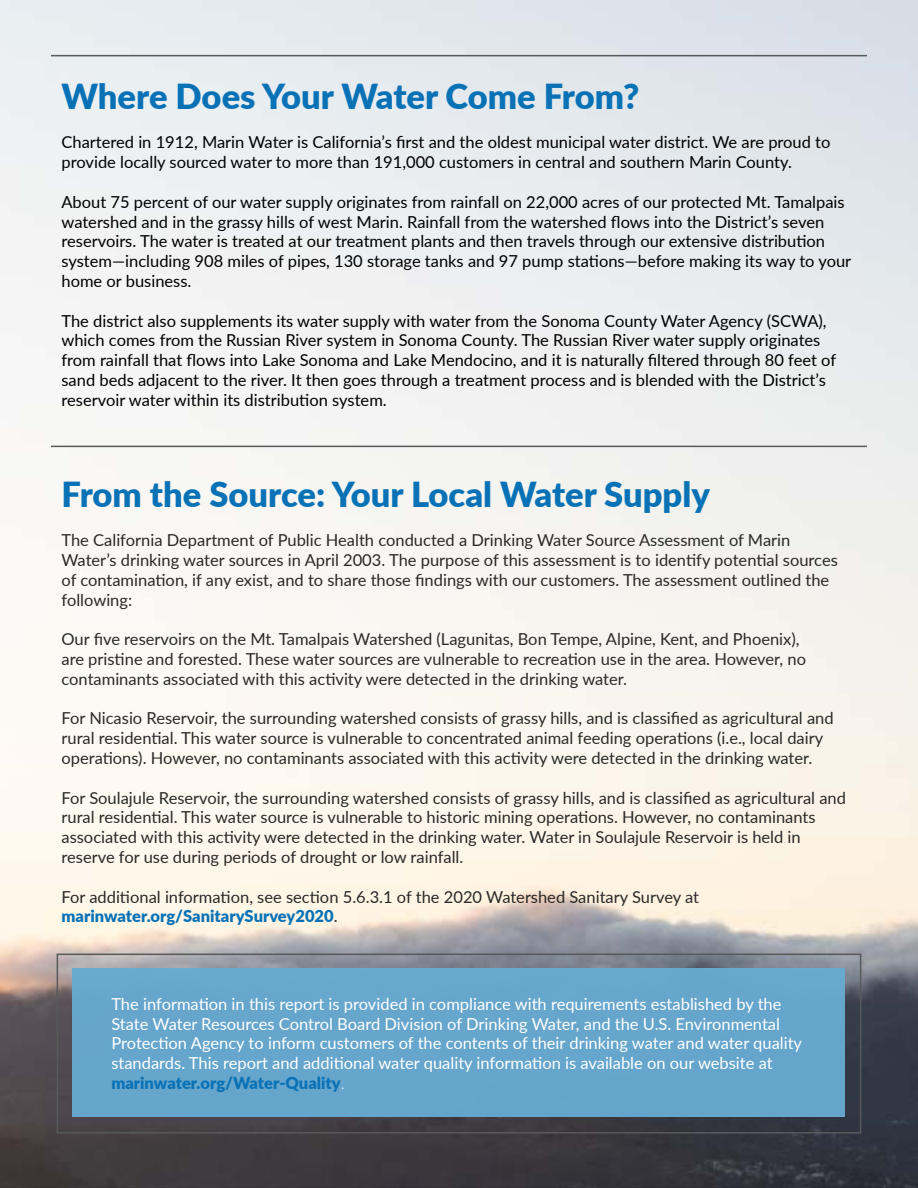
<style>
.page{position:relative;width:918px;height:1188px;background:#fff}
.page>*{position:absolute;margin:0;border:0;box-sizing:border-box;transform-origin:0 0}
.t1{font:900 34.5px "Lato";color:#0972b6}
.t2{font:16.5px/19.8px "Lato";color:#292927}
.t3{font:16.5px/19.8px "Lato";color:#000}
.t4{font:16.5px/19.8px "Lato";color:#fff}
.s1{font-weight:900;color:#0972b6}
.s2{font-weight:300}
</style>
<div class="page">
<img style="left:0;top:0;width:918px;height:1188px">
<div style="left:72px;top:968px;width:773px;height:149px;background:#68aad2"></div>
<hr style="left:51px;top:55px;width:816px;height:1px;background:#58595b">
<div style="left:57px;top:954px;width:804px;height:180px;border:2px solid #58595b"></div>
<hr style="left:51px;top:446px;width:816px;height:1px;background:#58595b">
<svg style="left:901px;top:0;width:17px;height:514px;background:#e1e6ea"></svg>
<h1 class="t1" style="left:62px;top:70px;width:580px">Where Does Your Water Come From?</h1>
<p class="t3" style="left:62px;top:132px;width:770px">Chartered in 1912, Marin Water is California’s first and the oldest municipal water district. We are proud to provide locally sourced water to more than 191,000 customers in central and southern Marin County.</p>
<p class="t3" style="left:62px;top:191px;width:791px">About 75 percent of our water supply originates from rainfall on 22,000 acres of our protected Mt. Tamalpais watershed and in the grassy hills of west Marin. Rainfall from the watershed flows into the District’s seven reservoirs. The water is treated at our treatment plants and then travels through our extensive distribution system—including 908 miles of pipes, 130 storage tanks and 97 pump stations—before making its way to your home or business.</p>
<p class="t3" style="left:62px;top:310px;width:776px">The district also supplements its water supply with water from the Sonoma County Water Agency (SCWA), which comes from the Russian River system in Sonoma County. The Russian River water supply originates from rainfall that flows into Lake Sonoma and Lake Mendocino, and it is naturally filtered through 80 feet of sand beds adjacent to the river. It then goes through a treatment process and is blended with the District’s reservoir water within its distribution system.</p>
<h1 class="t1" style="left:62px;top:468px;width:650px">From the Source: Your Local Water Supply</h1>
<p class="t2" style="left:62px;top:530px;width:778px">The California Department of Public Health conducted a Drinking Water Source Assessment of Marin Water’s drinking water sources in April 2003. The purpose of this assessment is to identify potential sources of contamination, if any exist, and to share those findings with our customers. The assessment outlined the following:</p>
<p class="t2" style="left:62px;top:629px;width:746px">Our five reservoirs on the Mt. Tamalpais Watershed (Lagunitas, Bon Tempe, Alpine, Kent, and Phoenix), are pristine and forested. These water sources are vulnerable to recreation use in the area. However, no contaminants associated with this activity were detected in the drinking water.</p>
<p class="t2" style="left:62px;top:708px;width:774px">For Nicasio Reservoir, the surrounding watershed consists of grassy hills, and is classified as agricultural and rural residential. This water source is vulnerable to concentrated animal feeding operations (i.e., local dairy operations). However, no contaminants associated with this activity were detected in the drinking water.</p>
<p class="t2" style="left:62px;top:787px;width:786px">For Soulajule Reservoir, the surrounding watershed consists of grassy hills, and is classified as agricultural and rural residential. This water source is vulnerable to historic mining operations. However, no contaminants associated with this activity were detected in the drinking water. Water in Soulajule Reservoir is held in reserve for use during periods of drought or low rainfall.</p>
<p class="t2" style="left:62px;top:886px;width:639px">For additional information, see section 5.6.3.1 of the 2020 Watershed Sanitary Survey at <span class="s1">marinwater.org/SanitarySurvey2020</span>.</p>
<p class="t4" style="left:111px;top:993px;width:692px">The information in this report is provided in compliance with requirements established by the State Water Resources Control Board Division of Drinking Water, and the U.S. Environmental Protection Agency to inform customers of the contents of their drinking water and water quality standards. This report and additional water quality information is available on our website at <span class="s1">marinwater.org/Water-Quality</span><span class="s2">.</span></p>
</div>
